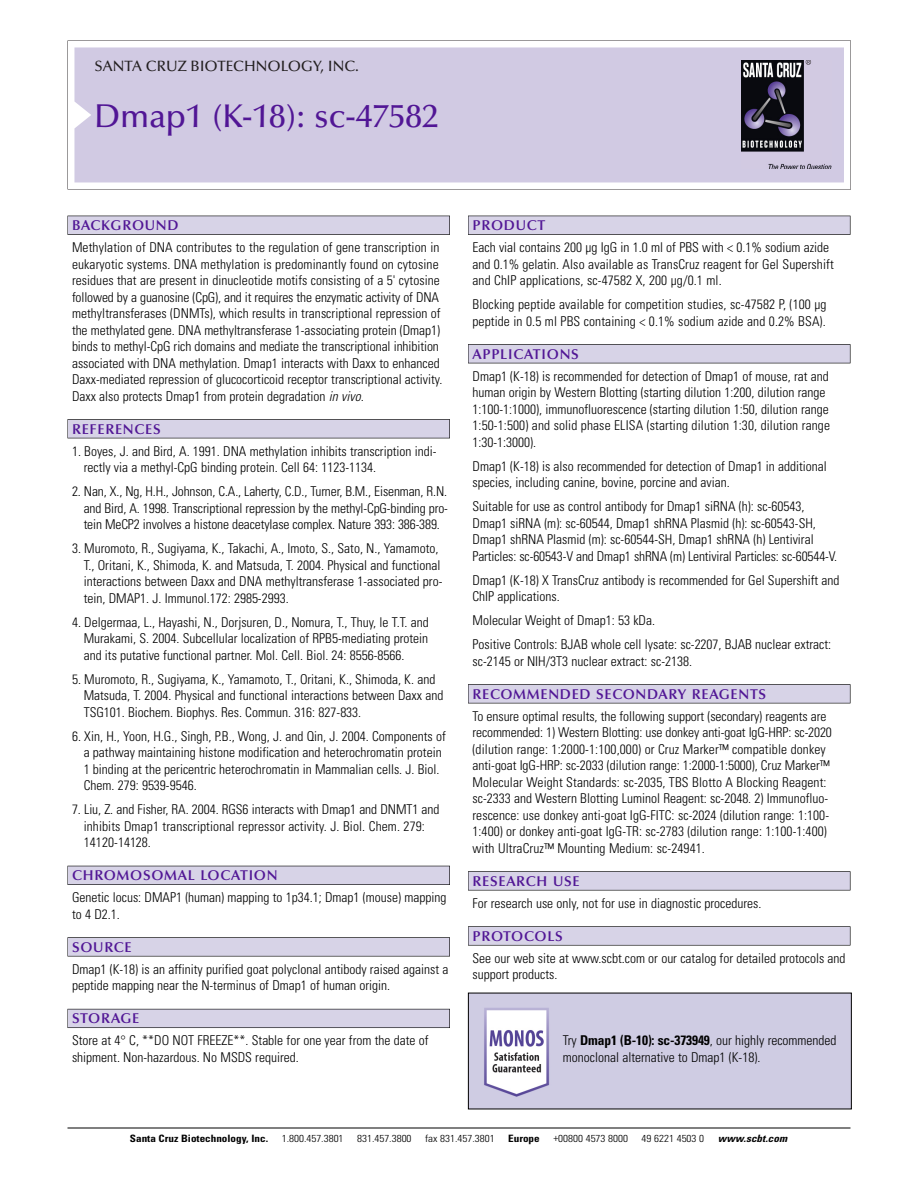
<style>
.page{position:relative;width:918px;height:1188px;background:#fff}
.page>*{position:absolute;margin:0;border:0;box-sizing:border-box;transform-origin:0 0}
.t1{font:500 33px "Optima";color:#511695}
.t2{font:500 15px "Optima";color:#231f20}
.t3{font:600 14.25px "Optima";letter-spacing:.05em;color:#511695}
.t4{font:300 condensed 13.5px/16.5px "Univers";color:#000}
.t5{font:300 condensed 10.2px "Univers";color:#000;scale:1.1 1}
.t6{font:700 condensed 10.2px "Univers";color:#000;scale:1.1 1}
.t7{font:italic 700 condensed 10.2px "Univers";letter-spacing:.005em;color:#000;scale:1.1 1}
.s1{font-style:italic}
.s2{font-weight:700}
</style>
<div class="page">
<svg style="left:68px;top:40px;width:783px;height:149px"></svg>
<div style="left:74px;top:47px;width:770px;height:135px;background:#d1cae3"></div>
<img style="left:741px;top:60px;width:90px;height:108px">
<div style="left:68px;top:216px;width:382px;height:19px;background:#525155"></div>
<div style="left:68px;top:216px;width:381px;height:18px;background:#d7d3e7"></div>
<div style="left:68px;top:419px;width:382px;height:19px;background:#525155"></div>
<div style="left:68px;top:420px;width:381px;height:18px;background:#d7d3e7"></div>
<div style="left:68px;top:866px;width:382px;height:19px;background:#525158"></div>
<div style="left:68px;top:866px;width:381px;height:18px;background:#d7d3e7"></div>
<div style="left:68px;top:937px;width:382px;height:19px;background:#575759"></div>
<div style="left:68px;top:938px;width:381px;height:18px;background:#d7d3e7"></div>
<div style="left:68px;top:1009px;width:382px;height:19px;background:#5b5a62"></div>
<div style="left:68px;top:1009px;width:381px;height:18px;background:#d7d3e7"></div>
<div style="left:468px;top:216px;width:382px;height:19px;background:#525155"></div>
<div style="left:468px;top:216px;width:382px;height:18px;background:#d7d3e7"></div>
<div style="left:468px;top:344px;width:382px;height:19px;background:#525155"></div>
<div style="left:468px;top:345px;width:382px;height:18px;background:#d7d3e7"></div>
<div style="left:468px;top:684px;width:382px;height:19px;background:#545357"></div>
<div style="left:468px;top:685px;width:382px;height:18px;background:#d7d3e7"></div>
<div style="left:468px;top:871px;width:382px;height:19px;background:#575759"></div>
<div style="left:468px;top:872px;width:382px;height:18px;background:#d7d3e7"></div>
<svg style="left:468px;top:926px;width:382px;height:20px"></svg>
<div style="left:468px;top:927px;width:382px;height:18px;background:#d7d3e7"></div>
<hr style="left:68px;top:1128px;width:782px;height:1px;background:#000">
<img style="left:470px;top:995px;width:380px;height:112px">
<p class="t2" style="left:94px;top:61px;width:266px">SANTA CRUZ BIOTECHNOLOGY, INC.</p>
<h1 class="t1" style="left:94px;top:103px;width:346px">Dmap1 (K-18): sc-47582</h1>
<p class="t3" style="left:72px;top:219px;width:108px">BACKGROUND</p>
<p class="t4" style="left:72px;top:240px;width:372px">Methylation of DNA contributes to the regulation of gene transcription in eukaryotic systems. DNA methylation is predominantly found on cytosine residues that are present in dinucleotide motifs consisting of a 5' cytosine followed by a guanosine (CpG), and it requires the enzymatic activity of DNA methyltransferases (DNMTs), which results in transcriptional repression of the methylated gene. DNA methyltransferase 1-associating protein (Dmap1) binds to methyl-CpG rich domains and mediate the transcriptional inhibition associated with DNA methylation. Dmap1 interacts with Daxx to enhanced Daxx-mediated repression of glucocorticoid receptor transcriptional activity.<br>Daxx also protects Dmap1 from protein degradation <span class="s1">in vivo.</span></p>
<p class="t3" style="left:72px;top:423px;width:90px">REFERENCES</p>
<p class="t4" style="left:84px;top:444px;width:354px;text-indent:-12px">1. Boyes, J. and Bird, A. 1991. DNA methylation inhibits transcription indi&shy;rectly via a methyl-CpG binding protein. Cell 64: 1123-1134.</p>
<p class="t4" style="left:84px;top:484px;width:366px;text-align:justify;text-indent:-12px">2. Nan, X., Ng, H.H., Johnson, C.A., Laherty, C.D., Turner, B.M., Eisenman, R.N. and Bird, A. 1998. Transcriptional repression by the methyl-CpG-binding pro&shy;tein MeCP2 involves a histone deacetylase complex. Nature 393: 386-389.</p>
<p class="t4" style="left:84px;top:541px;width:360px;text-indent:-12px">3. Muromoto, R., Sugiyama, K., Takachi, A., Imoto, S., Sato, N., Yamamoto, T., Oritani, K., Shimoda, K. and Matsuda, T. 2004. Physical and functional interactions between Daxx and DNA methyltransferase 1-associated pro&shy;tein, DMAP1. J. Immunol.172: 2985-2993.</p>
<p class="t4" style="left:84px;top:615px;width:347px;text-align:justify;text-indent:-12px">4. Delgermaa, L., Hayashi, N., Dorjsuren, D., Nomura, T., Thuy, le T.T. and Murakami, S. 2004. Subcellular localization of RPB5-mediating protein and its putative functional partner. Mol. Cell. Biol. 24: 8556-8566.</p>
<p class="t4" style="left:84px;top:672px;width:361px;text-indent:-12px">5. Muromoto, R., Sugiyama, K., Yamamoto, T., Oritani, K., Shimoda, K. and<br>Matsuda, T. 2004. Physical and functional interactions between Daxx and<br>TSG101. Biochem. Biophys. Res. Commun. 316: 827-833.</p>
<p class="t4" style="left:84px;top:729px;width:364px;text-indent:-12px">6. Xin, H., Yoon, H.G., Singh, P.B., Wong, J. and Qin, J. 2004. Components of a pathway maintaining histone modification and heterochromatin protein 1 binding at the pericentric heterochromatin in Mammalian cells. J. Biol.<br>Chem. 279: 9539-9546.</p>
<p class="t4" style="left:84px;top:802px;width:357px;text-indent:-12px">7. Liu, Z. and Fisher, RA. 2004. RGS6 interacts with Dmap1 and DNMT1 and inhibits Dmap1 transcriptional repressor activity. J. Biol. Chem. 279:<br>14120-14128.</p>
<p class="t3" style="left:72px;top:870px;width:207px">CHROMOSOMAL LOCATION</p>
<p class="t4" style="left:72px;top:890px;width:376px">Genetic locus: DMAP1 (human) mapping to 1p34.1; Dmap1 (mouse) mapping to 4 D2.1.</p>
<p class="t3" style="left:72px;top:941px;width:61px">SOURCE</p>
<p class="t4" style="left:72px;top:962px;width:378px">Dmap1 (K-18) is an affinity purified goat polyclonal antibody raised against a peptide mapping near the N-terminus of Dmap1 of human origin.</p>
<p class="t3" style="left:72px;top:1013px;width:69px">STORAGE</p>
<p class="t4" style="left:72px;top:1033px;width:358px">Store at 4° C, **DO NOT FREEZE**. Stable for one year from the date of shipment. Non-hazardous. No MSDS required.</p>
<p class="t3" style="left:473px;top:219px;width:74px">PRODUCT</p>
<p class="t4" style="left:473px;top:240px;width:363px">Each vial contains 200 µg IgG in 1.0 ml of PBS with &lt; 0.1% sodium azide and 0.1% gelatin. Also available as TransCruz reagent for Gel Supershift and ChIP applications, sc-47582 X, 200 µg/0.1 ml.</p>
<p class="t4" style="left:473px;top:297px;width:356px">Blocking peptide available for competition studies, sc-47582 P, (100 µg peptide in 0.5 ml PBS containing &lt; 0.1% sodium azide and 0.2% BSA).</p>
<p class="t3" style="left:473px;top:348px;width:108px">APPLICATIONS</p>
<p class="t4" style="left:473px;top:369px;width:359px">Dmap1 (K-18) is recommended for detection of Dmap1 of mouse, rat and human origin by Western Blotting (starting dilution 1:200, dilution range 1:100-1:1000), immunofluorescence (starting dilution 1:50, dilution range 1:50-1:500) and solid phase ELISA (starting dilution 1:30, dilution range 1:30-1:3000).</p>
<p class="t4" style="left:473px;top:459px;width:356px">Dmap1 (K-18) is also recommended for detection of Dmap1 in additional species, including canine, bovine, porcine and avian.</p>
<p class="t4" style="left:473px;top:499px;width:366px">Suitable for use as control antibody for Dmap1 siRNA (h): sc-60543, Dmap1 siRNA (m): sc-60544, Dmap1 shRNA Plasmid (h): sc-60543-SH, Dmap1 shRNA Plasmid (m): sc-60544-SH, Dmap1 shRNA (h) Lentiviral Particles: sc-60543-V and Dmap1 shRNA (m) Lentiviral Particles: sc-60544-V.</p>
<p class="t4" style="left:473px;top:573px;width:368px">Dmap1 (K-18) X TransCruz antibody is recommended for Gel Supershift and<br>ChIP applications.</p>
<p class="t4" style="left:473px;top:610px;width:360px;line-height:24px">Molecular Weight of Dmap1: 53 kDa.<br>Positive Controls: BJAB whole cell lysate: sc-2207, BJAB nuclear extract:</p>
<p class="t4" style="left:473px;top:654px;width:221px">sc-2145 or NIH/3T3 nuclear extract: sc-2138.</p>
<p class="t3" style="left:473px;top:688px;width:295px">RECOMMENDED SECONDARY REAGENTS</p>
<p class="t4" style="left:473px;top:709px;width:361px">To ensure optimal results, the following support (secondary) reagents are recommended: 1) Western Blotting: use donkey anti-goat IgG-HRP: sc-2020 (dilution range: 1:2000-1:100,000) or Cruz Marker™ compatible donkey anti-goat IgG-HRP: sc-2033 (dilution range: 1:2000-1:5000), Cruz Marker™ Molecular Weight Standards: sc-2035, TBS Blotto A Blocking Reagent: sc-2333 and Western Blotting Luminol Reagent: sc-2048. 2) Immunofluo&shy;rescence: use donkey anti-goat IgG-FITC: sc-2024 (dilution range: 1:100- 1:400) or donkey anti-goat IgG-TR: sc-2783 (dilution range: 1:100-1:400) with UltraCruz™ Mounting Medium: sc-24941.</p>
<p class="t3" style="left:473px;top:875px;width:109px">RESEARCH USE</p>
<p class="t4" style="left:473px;top:896px;width:290px">For research use only, not for use in diagnostic procedures.</p>
<p class="t3" style="left:473px;top:930px;width:92px">PROTOCOLS</p>
<p class="t4" style="left:473px;top:951px;width:375px">See our web site at www.scbt.com or our catalog for detailed protocols and support products.</p>
<p class="t4" style="left:563px;top:1034px;width:275px">Try <span class="s2">Dmap1 (B-10): sc-373949</span>, our highly recommended monoclonal alternative to Dmap1 (K-18).</p>
<p class="t6" style="left:130px;top:1135px;width:127px">Santa Cruz Biotechnology, Inc.</p>
<p class="t5" style="left:282px;top:1135px;width:58px">1.800.457.3801</p>
<p class="t5" style="left:357px;top:1135px;width:51px">831.457.3800</p>
<p class="t5" style="left:425px;top:1135px;width:65px">fax 831.457.3801</p>
<p class="t6" style="left:508px;top:1135px;width:30px">Europe</p>
<p class="t5" style="left:553px;top:1135px;width:69px">+00800 4573 8000</p>
<p class="t5" style="left:642px;top:1135px;width:58px">49 6221 4503 0</p>
<p class="t7" style="left:718px;top:1135px;width:64px">www.scbt.com</p>
</div>
